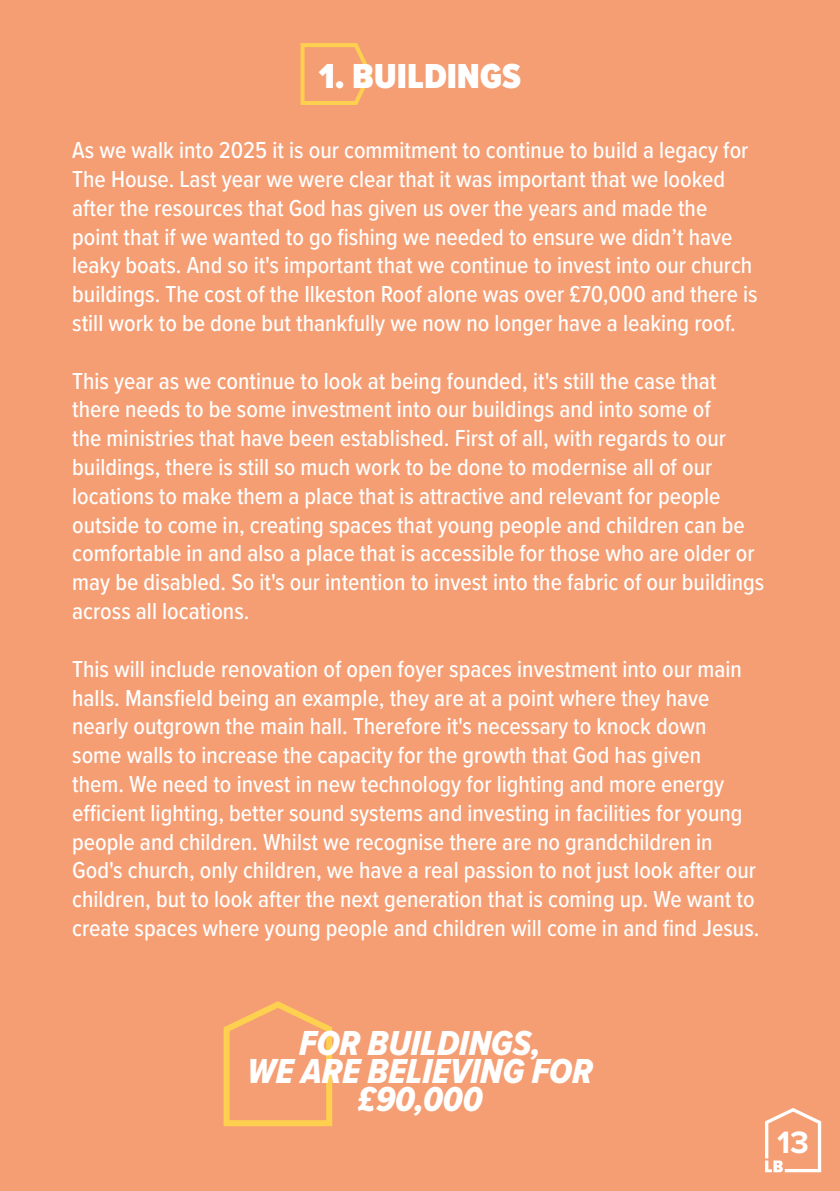
<style>
.page{position:relative;width:840px;height:1191px;background:#fff}
.page>*{position:absolute;margin:0;border:0;box-sizing:border-box;transform-origin:0 0}
.t1{font:36px "Proxima Nova Cond Extrabld It";color:#fff}
.t2{font:900 36px "Proxima Nova Cond";color:#fff}
.t3{font:700 32px "Proxima Nova";color:#fff}
.t4{font:500 24px/28.8px "Proxima Nova Cond";color:#fff}
</style>
<div class="page">
<div style="left:0;top:0;width:839px;height:1191px;background:#f59e73"></div>
<svg style="left:223px;top:1001px;width:110px;height:126px"></svg>
<svg style="left:300px;top:43px;width:72px;height:62px"></svg>
<svg style="left:765px;top:1108px;width:55px;height:64px"></svg>
<p class="t2" style="left:318px;top:49px;width:203px">1. BUILDINGS</p>
<p class="t4" style="left:72px;top:135px;width:686px">As we walk into 2025 it is our commitment to continue to build a legacy for The House. Last year we were clear that it was important that we looked after the resources that God has given us over the years and made the point that if we wanted to go fishing we needed to ensure we didn’t have leaky boats. And so it's important that we continue to invest into our church buildings. The cost of the Ilkeston Roof alone was over £70,000 and there is still work to be done but thankfully we now no longer have a leaking roof.</p>
<p class="t4" style="left:72px;top:365px;width:693px">This year as we continue to look at being founded, it's still the case that there needs to be some investment into our buildings and into some of<br>the ministries that have been established. First of all, with regards to our buildings, there is still so much work to be done to modernise all of our locations to make them a place that is attractive and relevant for people outside to come in, creating spaces that young people and children can be comfortable in and also a place that is accessible for those who are older or may be disabled. So it's our intention to invest into the fabric of our buildings across all locations.</p>
<p class="t4" style="left:72px;top:653px;width:688px">This will include renovation of open foyer spaces investment into our main halls. Mansfield being an example, they are at a point where they have nearly outgrown the main hall. Therefore it's necessary to knock down some walls to increase the capacity for the growth that God has given<br>them. We need to invest in new technology for lighting and more energy efficient lighting, better sound systems and investing in facilities for young people and children. Whilst we recognise there are no grandchildren in God's church, only children, we have a real passion to not just look after our children, but to look after the next generation that is coming up. We want to create spaces where young people and children will come in and find Jesus.</p>
<p class="t1" style="left:299px;top:1017px;width:243px">FOR BUILDINGS,</p>
<p class="t1" style="left:247px;top:1045px;width:347px">WE ARE BELIEVING FOR</p>
<p class="t1" style="left:357px;top:1073px;width:126px">£90,000</p>
<h2 class="t3" style="left:776px;top:1118px;width:33px">13</h2>
</div>
